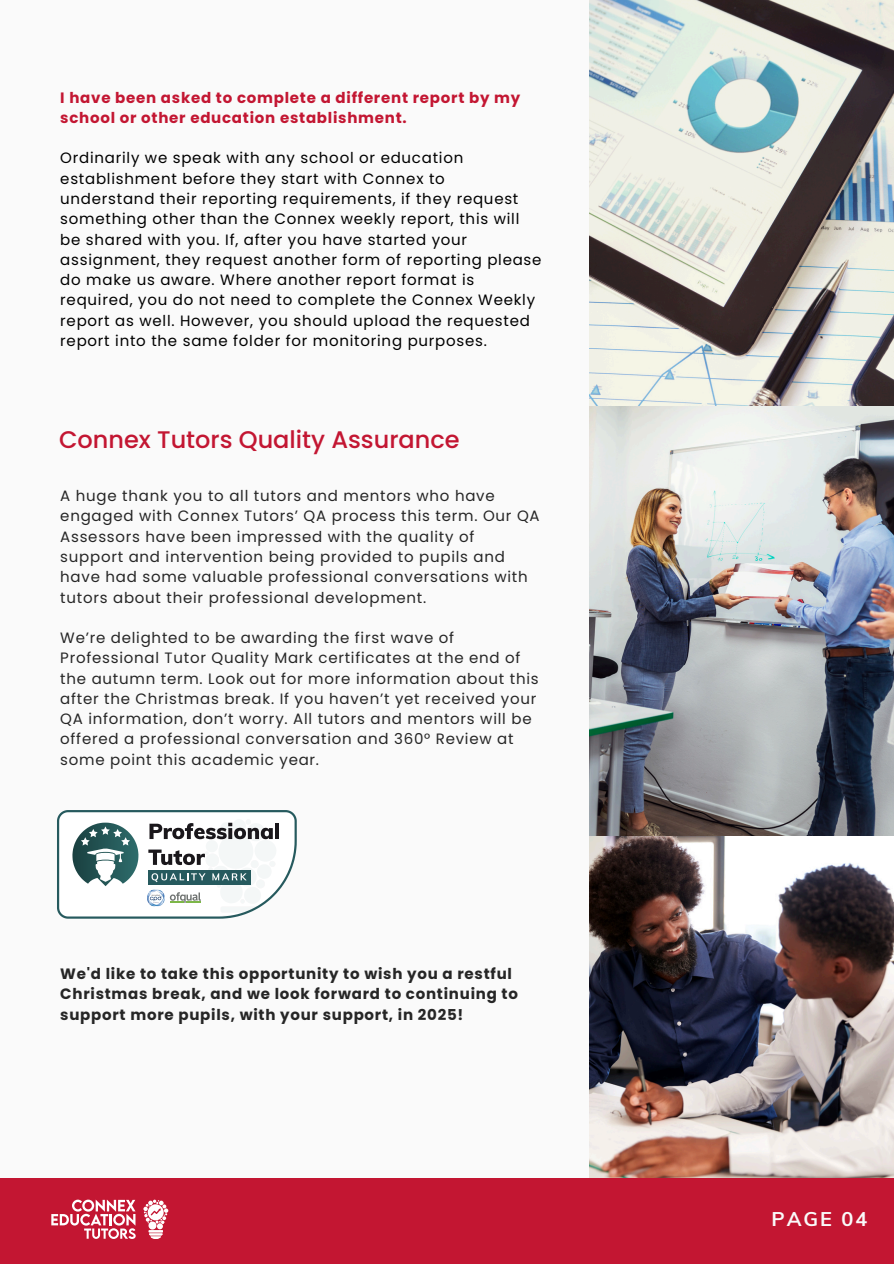
<style>
.page{position:relative;width:894px;height:1264px;background:#fff}
.page>*{position:absolute;margin:0;border:0;box-sizing:border-box;transform-origin:0 0}
.t1{font:500 24px "Poppins";color:#c31632}
.t2{font:700 19.8px "Muli";letter-spacing:.1em;color:#fafafa}
.t3{font:15px/20.2px "Poppins";letter-spacing:.05em;color:#262626}
.t4{font:15px/20.2px "Poppins";letter-spacing:.05em;color:#000}
.t5{font:700 15px/20.2px "Poppins";letter-spacing:.05em;color:#262626}
.t6{font:700 15px/20.2px "Poppins";letter-spacing:.05em;color:#c31632}
</style>
<div class="page">
<div style="left:0;top:0;width:893px;height:1263px;background:#fafafa"></div>
<img style="left:590px;top:0;width:303px;height:1177px">
<div style="left:0;top:1177px;width:893px;height:86px;background:#c31632"></div>
<svg style="left:51px;top:1199px;width:85px;height:39px"></svg>
<svg style="left:143px;top:1199px;width:25px;height:39px"></svg>
<svg style="left:57px;top:810px;width:240px;height:109px"></svg>
<img style="left:147px;top:889px;width:18px;height:17px">
<p class="t6" style="left:60px;top:87px;width:461px">I have been asked to complete a different report by my school or other education establishment.</p>
<p class="t4" style="left:60px;top:148px;width:482px">Ordinarily we speak with any school or education establishment before they start with Connex to understand their reporting requirements, if they request something other than the Connex weekly report, this will be shared with you. If, after you have started your assignment, they request another form of reporting please do make us aware. Where another report format is required, you do not need to complete the Connex Weekly report as well. However, you should upload the requested report into the same folder for monitoring purposes.</p>
<h1 class="t1" style="left:59px;top:423px;width:402px">Connex Tutors Quality Assurance</h1>
<h3 class="t3" style="left:60px;top:486px;width:481px">A huge thank you to all tutors and mentors who have engaged with Connex Tutors’ QA process this term. Our QA Assessors have been impressed with the quality of support and intervention being provided to pupils and have had some valuable professional conversations with tutors about their professional development.</h3>
<p class="t3" style="left:60px;top:627px;width:480px">We’re delighted to be awarding the first wave of Professional Tutor Quality Mark certificates at the end of the autumn term. Look out for more information about this after the Christmas break. If you haven’t yet received your QA information, don’t worry. All tutors and mentors will be offered a professional conversation and 360° Review at some point this academic year.</p>
<p class="t5" style="left:60px;top:963px;width:459px">We'd like to take this opportunity to wish you a restful<br>Christmas break, and we look forward to continuing to support more pupils, with your support, in 2025!</p>
<p class="t2" style="left:771px;top:1206px;width:97px">PAGE 04</p>
</div>
